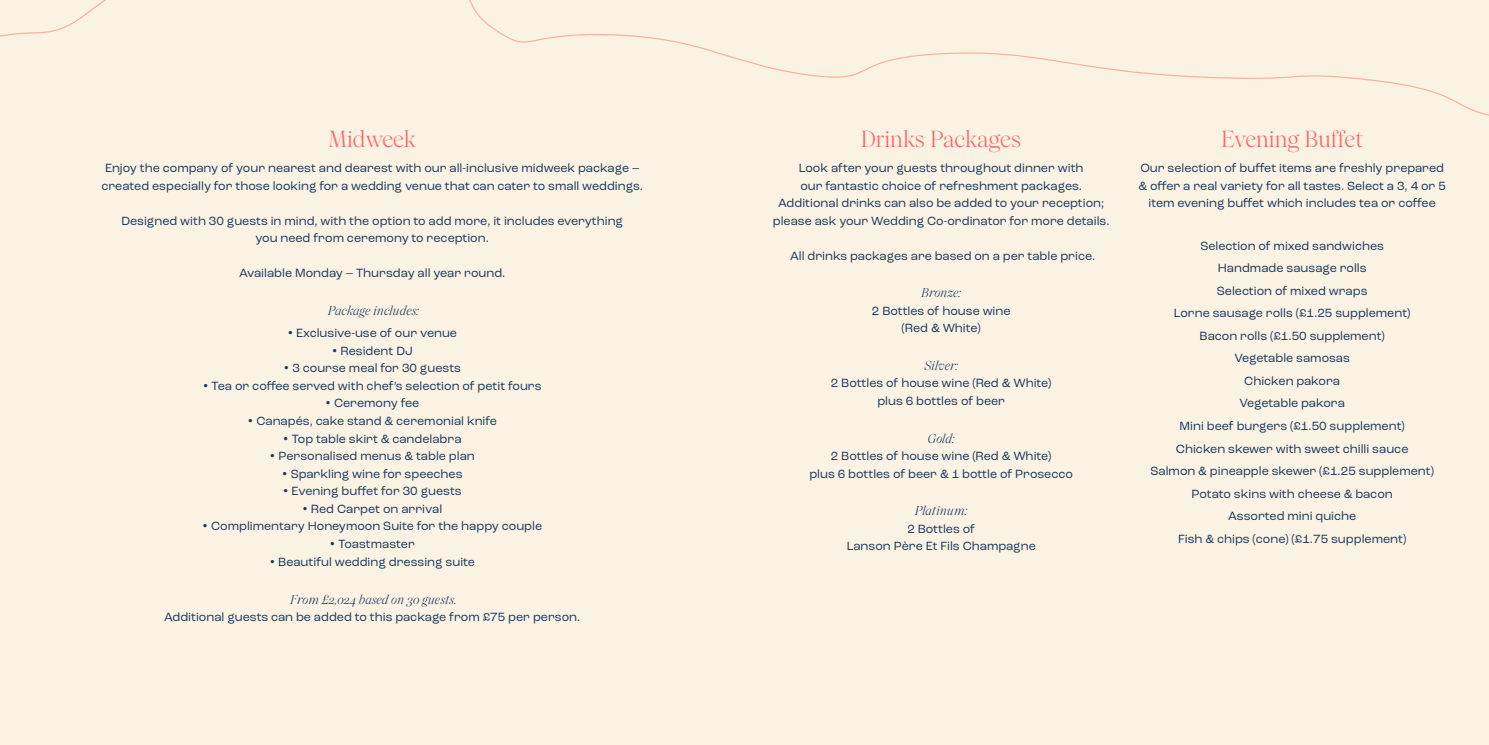
<style>
.page{position:relative;width:1489px;height:745px;background:#fff}
.page>*{position:absolute;margin:0;border:0;box-sizing:border-box;transform-origin:0 0}
.t1{font:22.5px "Wulkan Display";color:#f66}
.t2{font:12.5px/22.5px "Roc Grotesk";color:#16375b;text-align:center}
.t3{font:italic 12.5px "Wulkan Display";color:#16375b}
.s1{font-family:"Gotham"}
</style>
<div class="page">
<div style="left:0;top:0;width:1488px;height:744px;background:#faf2e3"></div>
<svg style="left:0;top:33px;width:1488px;height:83px"></svg>
<svg style="left:18px;top:0;width:1470px;height:40px"></svg>
<h1 class="t1" style="left:328px;top:126px;width:89px">Midweek</h1>
<p class="t2" style="left:101px;top:159px;width:543px;line-height:17.5px;text-align:left">Enjoy the company of your nearest and dearest with our all-inclusive midweek package – created especially for those looking for a wedding venue that can cater to small weddings.</p>
<p class="t2" style="left:121px;top:212px;width:503px;line-height:17.5px">Designed with 30 guests in mind, with the option to add more, it includes everything you need from ceremony to reception.</p>
<p class="t2" style="left:239px;top:262px;width:268px">Available Monday – Thursday all year round.</p>
<p class="t3" style="left:328px;top:303px;width:92px">Package includes:</p>
<p class="t2" style="left:287px;top:322px;width:171px"><span class="s1">•</span> Exclusive-use of our venue</p>
<p class="t2" style="left:332px;top:339px;width:82px"><span class="s1">•</span> Resident DJ</p>
<p class="t2" style="left:283px;top:357px;width:179px"><span class="s1">•</span> 3 course meal for 30 guests</p>
<p class="t2" style="left:203px;top:374px;width:340px"><span class="s1">•</span> Tea or coffee served with chef’s selection of petit fours</p>
<p class="t2" style="left:325px;top:392px;width:95px"><span class="s1">•</span> Ceremony fee</p>
<p class="t2" style="left:247px;top:409px;width:251px"><span class="s1">•</span> Canapés, cake stand &amp; ceremonial knife</p>
<p class="t2" style="left:283px;top:427px;width:180px"><span class="s1">•</span> Top table skirt &amp; candelabra</p>
<p class="t2" style="left:269px;top:444px;width:207px"><span class="s1">•</span> Personalised menus &amp; table plan</p>
<p class="t2" style="left:282px;top:462px;width:182px"><span class="s1">•</span> Sparkling wine for speeches</p>
<p class="t2" style="left:283px;top:479px;width:180px"><span class="s1">•</span> Evening buffet for 30 guests</p>
<p class="t2" style="left:302px;top:497px;width:142px"><span class="s1">•</span> Red Carpet on arrival</p>
<p class="t2" style="left:202px;top:514px;width:341px"><span class="s1">•</span> Complimentary Honeymoon Suite for the happy couple</p>
<p class="t2" style="left:329px;top:532px;width:87px"><span class="s1">•</span> Toastmaster</p>
<p class="t2" style="left:269px;top:550px;width:207px"><span class="s1">•</span> Beautiful wedding dressing suite</p>
<p class="t3" style="left:290px;top:591px;width:168px">From £2,024 based on 30 guests.</p>
<p class="t2" style="left:164px;top:605px;width:418px">Additional guests can be added to this package from £75 per person.</p>
<h1 class="t1" style="left:861px;top:126px;width:161px">Drinks Packages</h1>
<p class="t2" style="left:772px;top:159px;width:338px;line-height:17.5px">Look after your guests throughout dinner with<br>our fantastic choice of refreshment packages.<br>Additional drinks can also be added to your reception; please ask your Wedding Co-ordinator for more details.</p>
<p class="t2" style="left:790px;top:244px;width:307px">All drinks packages are based on a per table price.</p>
<p class="t3" style="left:921px;top:285px;width:41px">Bronze:</p>
<p class="t2" style="left:871px;top:302px;width:140px;line-height:17.5px">2 Bottles of house wine (Red &amp; White)</p>
<p class="t3" style="left:924px;top:358px;width:35px">Silver:</p>
<p class="t2" style="left:830px;top:374px;width:222px;line-height:17.5px">2 Bottles of house wine (Red &amp; White) plus 6 bottles of beer</p>
<p class="t3" style="left:927px;top:430px;width:28px">Gold:</p>
<p class="t2" style="left:809px;top:447px;width:265px;line-height:17.5px">2 Bottles of house wine (Red &amp; White)<br>plus 6 bottles of beer &amp; 1 bottle of Prosecco</p>
<p class="t3" style="left:915px;top:503px;width:53px">Platinum:</p>
<p class="t2" style="left:846px;top:519px;width:190px;line-height:17.5px">2 Bottles of<br>Lanson Père Et Fils Champagne</p>
<h1 class="t1" style="left:1221px;top:126px;width:143px">Evening Buffet</h1>
<p class="t2" style="left:1138px;top:159px;width:309px;line-height:17.5px">Our selection of buffet items are freshly prepared &amp; offer a real variety for all tastes. Select a 3, 4 or 5 item evening buffet which includes tea or coffee</p>
<p class="t2" style="left:1150px;top:234px;width:285px">Selection of mixed sandwiches<br>Handmade sausage rolls<br>Selection of mixed wraps<br>Lorne sausage rolls (£1.25 supplement)<br>Bacon rolls (£1.50 supplement)<br>Vegetable samosas<br>Chicken pakora<br>Vegetable pakora<br>Mini beef burgers (£1.50 supplement)<br>Chicken skewer with sweet chilli sauce<br>Salmon &amp; pineapple skewer (£1.25 supplement)<br>Potato skins with cheese &amp; bacon<br>Assorted mini quiche<br>Fish &amp; chips (cone) (£1.75 supplement)</p>
</div>
